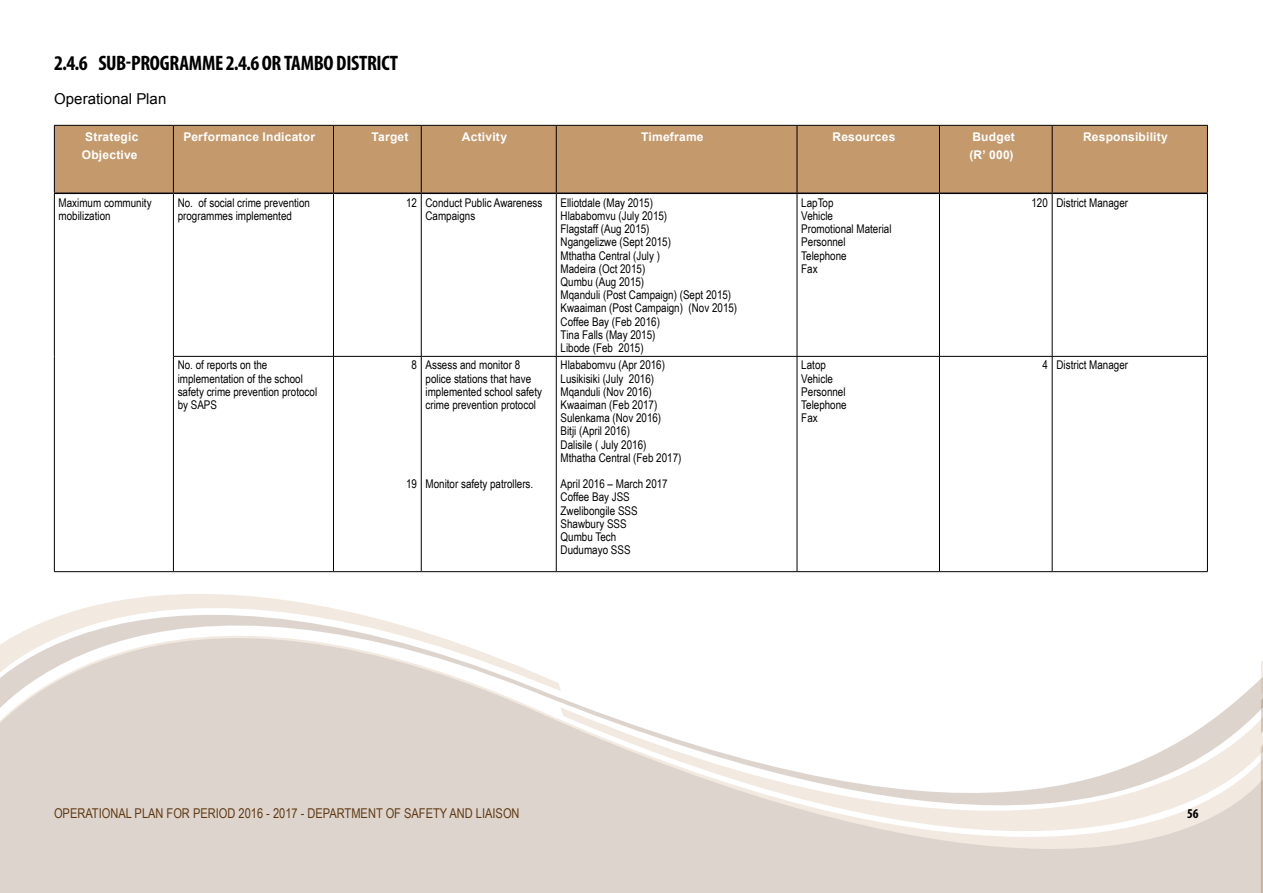
<style>
.page{position:relative;width:1263px;height:893px;background:#fff}
.page>*{position:absolute;margin:0;border:0;box-sizing:border-box;transform-origin:0 0}
.t1{font:700 condensed 21px "Myriad Pro";letter-spacing:-.015em;color:#000}
.t2{font:15px "Arial";letter-spacing:.005em;color:#000}
.t3{font:13.5px "Arial Narrow";color:#603913}
.t4{font:700 condensed 13.5px "Myriad Pro";color:#000}
.t5{font:12px/13.2px "Arial Narrow";color:#000}
.t6{font:700 12px/18px "Arial";letter-spacing:.02em;color:#fff}
</style>
<div class="page">
<div style="left:0;top:877px;width:560px;height:16px;background:#ddd5cd"></div>
<svg style="left:0;top:679px;width:1261px;height:198px;fill:#ddd5cd"></svg>
<svg style="left:0;top:594px;width:561px;height:101px"></svg>
<svg style="left:560px;top:707px;width:701px;height:186px"></svg>
<svg style="left:1261px;top:661px;width:2px;height:232px"></svg>
<div style="left:55px;top:126px;width:1152px;height:67px;background:#c49a6c"></div>
<hr style="left:173px;top:126px;width:1px;height:67px;background:#000">
<hr style="left:333px;top:126px;width:1px;height:67px;background:#000">
<hr style="left:421px;top:126px;width:1px;height:67px;background:#000">
<hr style="left:556px;top:126px;width:1px;height:67px;background:#000">
<hr style="left:797px;top:126px;width:1px;height:67px;background:#000">
<hr style="left:939px;top:126px;width:1px;height:67px;background:#000">
<hr style="left:1052px;top:126px;width:1px;height:67px;background:#000">
<hr style="left:173px;top:194px;width:1px;height:162px;background:#000">
<hr style="left:333px;top:194px;width:1px;height:162px;background:#000">
<hr style="left:421px;top:194px;width:1px;height:162px;background:#000">
<hr style="left:556px;top:194px;width:1px;height:162px;background:#000">
<hr style="left:797px;top:194px;width:1px;height:162px;background:#000">
<hr style="left:939px;top:194px;width:1px;height:162px;background:#000">
<hr style="left:1052px;top:194px;width:1px;height:162px;background:#000">
<hr style="left:173px;top:356px;width:160px;height:1px;background:#000">
<hr style="left:173px;top:357px;width:1px;height:214px;background:#000">
<hr style="left:333px;top:356px;width:88px;height:1px;background:#000">
<hr style="left:333px;top:357px;width:1px;height:214px;background:#000">
<hr style="left:421px;top:356px;width:135px;height:1px;background:#000">
<hr style="left:421px;top:357px;width:1px;height:214px;background:#000">
<hr style="left:556px;top:356px;width:241px;height:1px;background:#000">
<hr style="left:556px;top:357px;width:1px;height:214px;background:#000">
<hr style="left:797px;top:356px;width:142px;height:1px;background:#000">
<hr style="left:797px;top:357px;width:1px;height:214px;background:#000">
<hr style="left:939px;top:356px;width:113px;height:1px;background:#000">
<hr style="left:939px;top:357px;width:1px;height:214px;background:#000">
<hr style="left:1052px;top:356px;width:155px;height:1px;background:#000">
<hr style="left:1052px;top:357px;width:1px;height:214px;background:#000">
<hr style="left:54px;top:571px;width:119px;height:1px;background:#000">
<hr style="left:173px;top:571px;width:160px;height:1px;background:#000">
<hr style="left:333px;top:571px;width:88px;height:1px;background:#000">
<hr style="left:421px;top:571px;width:135px;height:1px;background:#000">
<hr style="left:556px;top:571px;width:241px;height:1px;background:#000">
<hr style="left:797px;top:571px;width:142px;height:1px;background:#000">
<hr style="left:939px;top:571px;width:113px;height:1px;background:#000">
<hr style="left:1052px;top:571px;width:155px;height:1px;background:#000">
<hr style="left:54px;top:194px;width:1px;height:162px;background:#000">
<hr style="left:1207px;top:194px;width:1px;height:162px;background:#000">
<hr style="left:54px;top:356px;width:1px;height:215px;background:#000">
<hr style="left:1207px;top:357px;width:1px;height:214px;background:#000">
<hr style="left:54px;top:125px;width:119px;height:1px;background:#000">
<hr style="left:54px;top:126px;width:1px;height:67px;background:#000">
<hr style="left:173px;top:125px;width:160px;height:1px;background:#000">
<hr style="left:333px;top:125px;width:88px;height:1px;background:#000">
<hr style="left:421px;top:125px;width:135px;height:1px;background:#000">
<hr style="left:556px;top:125px;width:241px;height:1px;background:#000">
<hr style="left:797px;top:125px;width:142px;height:1px;background:#000">
<hr style="left:939px;top:125px;width:113px;height:1px;background:#000">
<hr style="left:1052px;top:125px;width:156px;height:1px;background:#000">
<hr style="left:1207px;top:126px;width:1px;height:67px;background:#000">
<hr style="left:54px;top:193px;width:119px;height:1px;background:#000">
<hr style="left:173px;top:193px;width:160px;height:1px;background:#000">
<hr style="left:333px;top:193px;width:88px;height:1px;background:#000">
<hr style="left:421px;top:193px;width:135px;height:1px;background:#000">
<hr style="left:556px;top:193px;width:241px;height:1px;background:#000">
<hr style="left:797px;top:193px;width:142px;height:1px;background:#000">
<hr style="left:939px;top:193px;width:113px;height:1px;background:#000">
<hr style="left:1052px;top:193px;width:156px;height:1px;background:#000">
<h1 class="t1" style="left:54px;top:50px;width:346px">2.4.6 SUB-PROGRAMME 2.4.6 OR TAMBO DISTRICT</h1>
<p class="t2" style="left:54px;top:89px;width:114px">Operational Plan</p>
<p class="t6" style="left:82px;top:128px;width:58px">Strategic<br>Objective</p>
<p class="t6" style="left:183px;top:128px;width:133px">Performance Indicator</p>
<p class="t6" style="left:372px;top:128px;width:38px">Target</p>
<p class="t6" style="left:462px;top:128px;width:47px">Activity</p>
<p class="t6" style="left:641px;top:128px;width:64px">Timeframe</p>
<p class="t6" style="left:832px;top:128px;width:64px">Resources</p>
<p class="t6" style="left:969px;top:128px;width:47px">Budget (R’ 000)</p>
<p class="t6" style="left:1083px;top:128px;width:86px">Responsibility</p>
<p class="t5" style="left:59px;top:196px;width:94px">Maximum community mobilization</p>
<p class="t5" style="left:178px;top:196px;width:134px">No. of social crime prevention programmes implemented</p>
<p class="t5" style="left:425px;top:196px;width:118px;text-indent:-20px">12 Conduct Public Awareness<br>Campaigns</p>
<p class="t5" style="left:560px;top:196px;width:178px">Elliotdale (May 2015)<br>Hlababomvu (July 2015)<br>Flagstaff (Aug 2015)<br>Ngangelizwe (Sept 2015)<br>Mthatha Central (July )<br>Madeira (Oct 2015)<br>Qumbu (Aug 2015)<br>Mqanduli (Post Campaign) (Sept 2015)<br>Kwaaiman (Post Campaign) (Nov 2015)<br>Coffee Bay (Feb 2016)<br>Tina Falls (May 2015)<br>Libode (Feb 2015)</p>
<p class="t5" style="left:801px;top:196px;width:92px">LapTop<br>Vehicle<br>Promotional Material<br>Personnel<br>Telephone<br>Fax</p>
<p class="t5" style="left:1031px;top:196px;width:98px">120 District Manager</p>
<p class="t5" style="left:178px;top:358px;width:141px">No. of reports on the implementation of the school safety crime prevention protocol by SAPS</p>
<p class="t5" style="left:411px;top:358px;width:7px">8</p>
<p class="t5" style="left:561px;top:358px;width:122px">Hlababomvu (Apr 2016)<br>Lusikisiki (July 2016)<br>Mqanduli (Nov 2016)<br>Kwaaiman (Feb 2017)<br>Sulenkama (Nov 2016)<br>Bitji (April 2016)<br>Dalisile ( July 2016)<br>Mthatha Central (Feb 2017)</p>
<p class="t5" style="left:561px;top:477px;width:109px">April 2016 – March 2017<br>Coffee Bay JSS<br>Zwelibongile SSS<br>Shawbury SSS<br>Qumbu Tech<br>Dudumayo SSS</p>
<p class="t5" style="left:801px;top:358px;width:47px">Latop<br>Vehicle<br>Personnel<br>Telephone<br>Fax</p>
<p class="t5" style="left:1042px;top:358px;width:87px">4 District Manager</p>
<p class="t5" style="left:426px;top:358px;width:118px">Assess and monitor 8 police stations that have implemented school safety crime prevention protocol</p>
<p class="t5" style="left:426px;top:477px;width:109px">Monitor safety patrollers.</p>
<p class="t5" style="left:406px;top:477px;width:12px">19</p>
<p class="t3" style="left:54px;top:803px;width:467px">OPERATIONAL PLAN FOR PERIOD 2016 - 2017 - DEPARTMENT OF SAFETY AND LIAISON</p>
<p class="t4" style="left:1187px;top:805px;width:13px">56</p>
</div>
